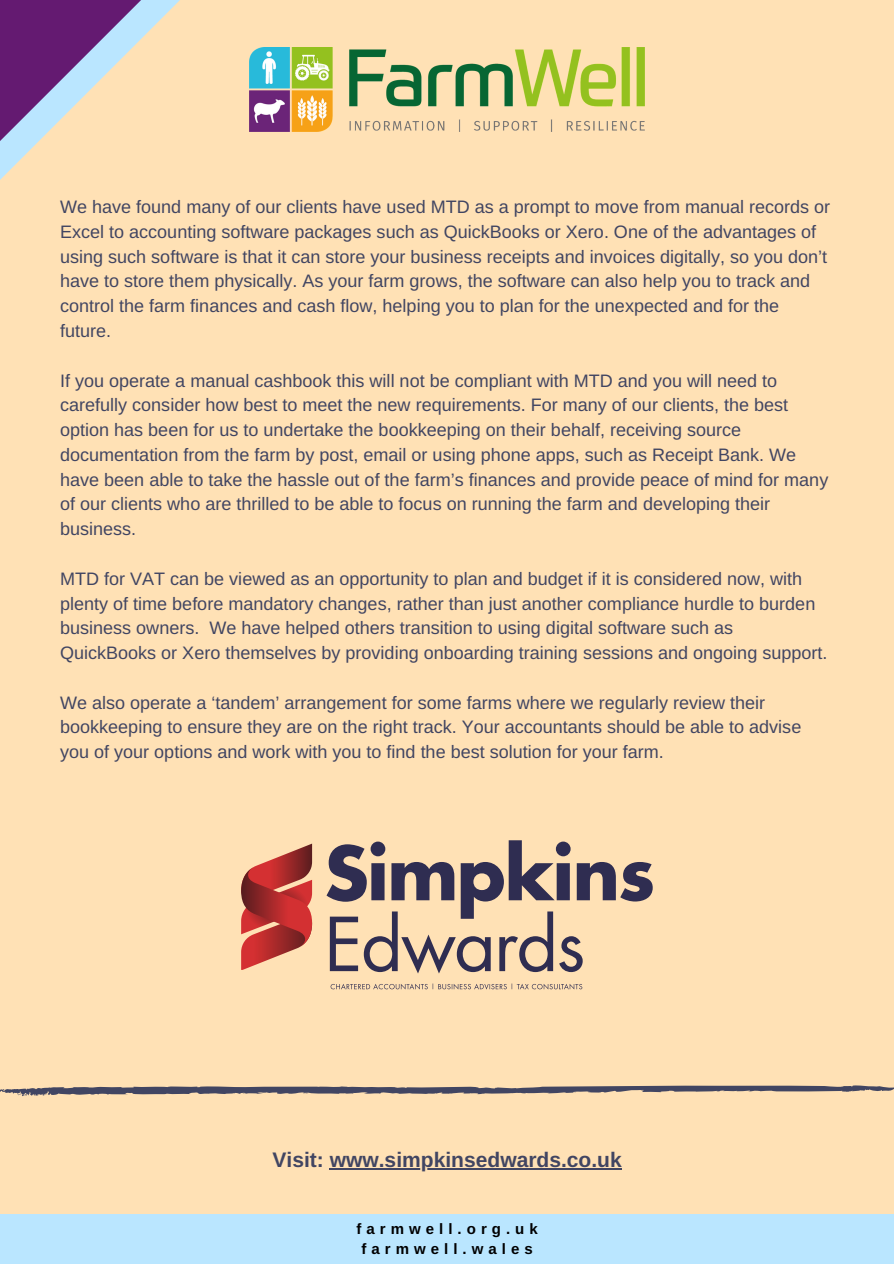
<style>
.page{position:relative;width:894px;height:1264px;background:#fff}
.page>*{position:absolute;margin:0;border:0;box-sizing:border-box;transform-origin:0 0}
.t1{font:700 21px "Arimo";color:#414562}
.t2{font:18px/24.8px "Arimo";color:#414562}
.t3{font:700 15px "Arimo";letter-spacing:.335em;color:#000}
</style>
<div class="page">
<div style="left:0;top:0;width:893px;height:1263px;background:#ffe1b5"></div>
<div style="left:0;top:1213px;width:893px;height:50px;background:#bae6ff"></div>
<svg style="left:0;top:0;width:268px;height:180px"></svg>
<img style="left:250px;top:48px;width:394px;height:83px">
<svg style="left:0;top:1085px;width:893px;height:11px"></svg>
<hr style="left:329px;top:1168px;width:292px;height:1px;background:#414562">
<svg style="left:326px;top:840px;width:326px;height:149px"></svg>
<svg style="left:241px;top:843px;width:71px;height:126px"></svg>
<p class="t2" style="left:60px;top:194px;width:771px">We have found many of our clients have used MTD as a prompt to move from manual records or Excel to accounting software packages such as QuickBooks or Xero. One of the advantages of using such software is that it can store your business receipts and invoices digitally, so you don’t have to store them physically. As your farm grows, the software can also help you to track and control the farm finances and cash flow, helping you to plan for the unexpected and for the future.</p>
<p class="t2" style="left:60px;top:368px;width:769px">If you operate a manual cashbook this will not be compliant with MTD and you will need to carefully consider how best to meet the new requirements. For many of our clients, the best option has been for us to undertake the bookkeeping on their behalf, receiving source documentation from the farm by post, email or using phone apps, such as Receipt Bank. We have been able to take the hassle out of the farm’s finances and provide peace of mind for many of our clients who are thrilled to be able to focus on running the farm and developing their business.</p>
<p class="t2" style="left:60px;top:566px;width:768px">MTD for VAT can be viewed as an opportunity to plan and budget if it is considered now, with plenty of time before mandatory changes, rather than just another compliance hurdle to burden business owners. We have helped others transition to using digital software such as QuickBooks or Xero themselves by providing onboarding training sessions and ongoing support.</p>
<p class="t2" style="left:60px;top:690px;width:742px">We also operate a ‘tandem’ arrangement for some farms where we regularly review their bookkeeping to ensure they are on the right track. Your accountants should be able to advise you of your options and work with you to find the best solution for your farm.</p>
<p class="t1" style="left:272px;top:1148px;width:351px">Visit: www.simpkinsedwards.co.uk</p>
<p class="t3" style="left:356px;top:1220px;width:183px">farmwell.org.uk</p>
<p class="t3" style="left:361px;top:1240px;width:173px">farmwell.wales</p>
</div>
